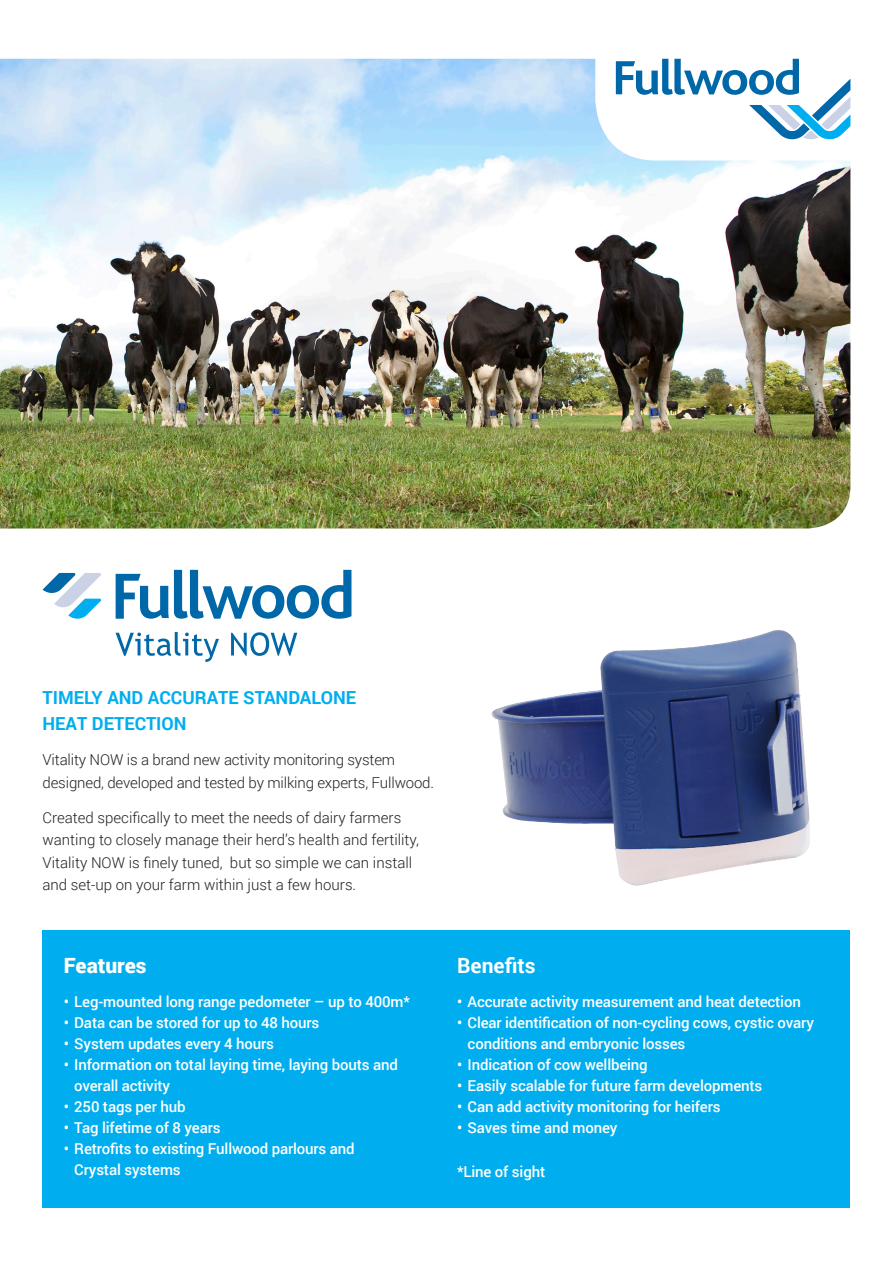
<style>
.page{position:relative;width:893px;height:1263px;background:#fff}
.page>*{position:absolute;margin:0;border:0;box-sizing:border-box;transform-origin:0 0}
.t1{font:900 21px "Roboto";color:#fff}
.t2{font:700 21px "Roboto";color:#fff}
.t3{font:700 18px/25.5px "Roboto";color:#00aeef}
.t4{font:500 15px/21px "Roboto";letter-spacing:-.01em;color:#fff}
.t5{font:300 15px/22.5px "Roboto";color:#231f20}
</style>
<div class="page">
<img style="left:0;top:59px;width:850px;height:469px">
<div style="left:43px;top:930px;width:807px;height:278px;background:#00aeef"></div>
<svg style="left:595px;top:58px;width:256px;height:103px"></svg>
<svg style="left:616px;top:59px;width:234px;height:82px"></svg>
<svg style="left:116px;top:570px;width:235px;height:49px"></svg>
<svg style="left:43px;top:573px;width:58px;height:46px"></svg>
<svg style="left:116px;top:632px;width:103px;height:30px"></svg>
<svg style="left:231px;top:632px;width:66px;height:24px"></svg>
<img style="left:491px;top:630px;width:319px;height:256px">
<p class="t3" style="left:43px;top:684px;width:315px">TIMELY AND ACCURATE STANDALONE<br>HEAT DETECTION</p>
<p class="t5" style="left:43px;top:748px;width:393px">Vitality NOW is a brand new activity monitoring system designed, developed and tested by milking experts, Fullwood.</p>
<p class="t5" style="left:43px;top:806px;width:378px">Created specifically to meet the needs of dairy farmers wanting to closely manage their herd’s health and fertility, Vitality NOW is finely tuned, but so simple we can install and set-up on your farm within just a few hours.</p>
<p class="t1" style="left:64px;top:951px;width:84px">Features</p>
<p class="t4" style="left:64px;top:990px;width:348px">• Leg-mounted long range pedometer – up to 400m*</p>
<p class="t4" style="left:64px;top:1011px;width:257px">• Data can be stored for up to 48 hours</p>
<p class="t4" style="left:64px;top:1032px;width:212px">• System updates every 4 hours</p>
<p class="t4" style="left:74px;top:1053px;width:325px;text-indent:-10px">• Information on total laying time, laying bouts and overall activity</p>
<p class="t4" style="left:64px;top:1095px;width:123px">• 250 tags per hub</p>
<p class="t4" style="left:64px;top:1116px;width:158px">• Tag lifetime of 8 years</p>
<p class="t4" style="left:74px;top:1137px;width:282px;text-indent:-10px">• Retrofits to existing Fullwood parlours and<br>Crystal systems</p>
<p class="t2" style="left:457px;top:951px;width:80px">Benefits</p>
<p class="t4" style="left:457px;top:990px;width:345px">• Accurate activity measurement and heat detection</p>
<p class="t4" style="left:468px;top:1011px;width:348px;text-indent:-10px">• Clear identification of non-cycling cows, cystic ovary conditions and embryonic losses</p>
<p class="t4" style="left:457px;top:1053px;width:192px">• Indication of cow wellbeing</p>
<p class="t4" style="left:457px;top:1074px;width:307px">• Easily scalable for future farm developments</p>
<p class="t4" style="left:457px;top:1095px;width:265px">• Can add activity monitoring for heifers</p>
<p class="t4" style="left:457px;top:1116px;width:162px">• Saves time and money</p>
<p class="t4" style="left:457px;top:1160px;width:90px">*Line of sight</p>
</div>
